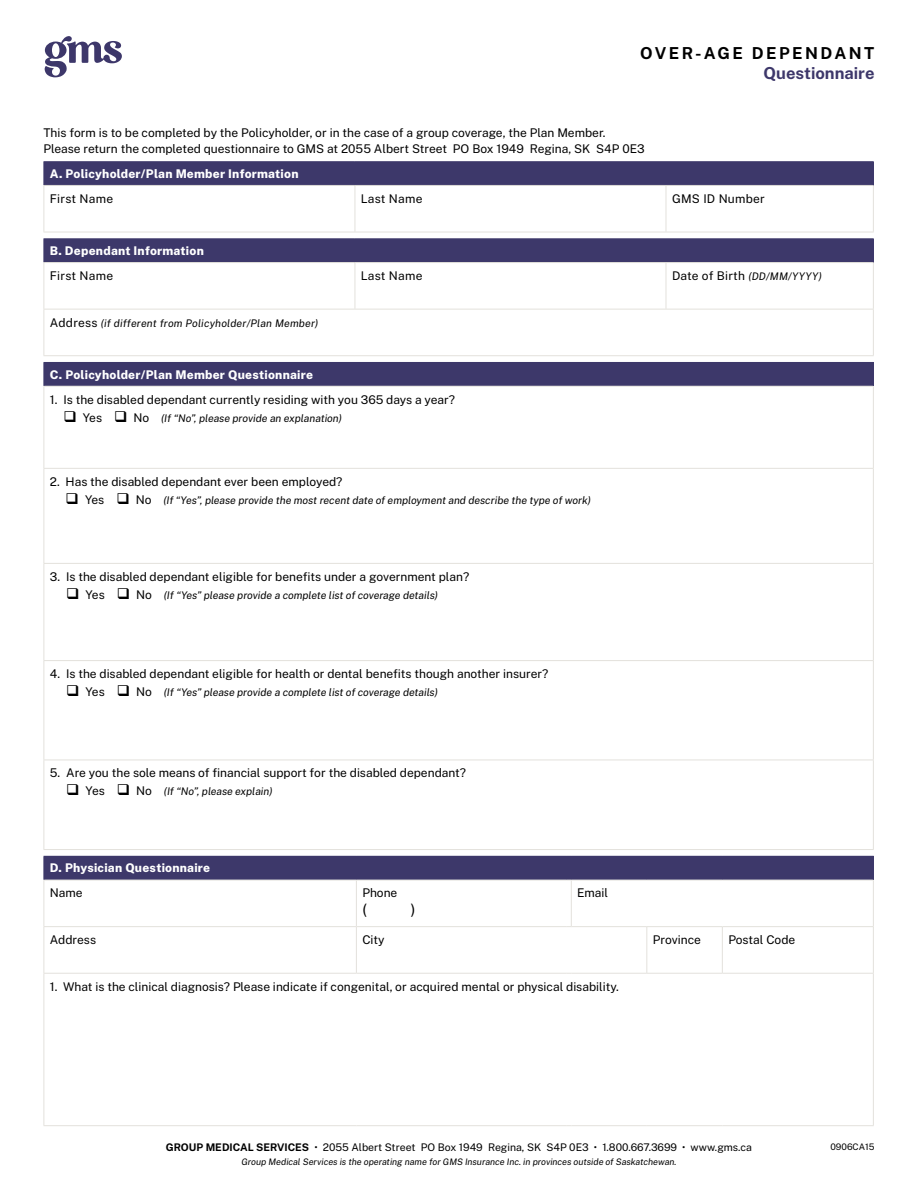
<style>
.page{position:relative;width:918px;height:1188px;background:#fff}
.page>*{position:absolute;margin:0;border:0;box-sizing:border-box;transform-origin:0 0}
.t1{font:700 16.5px "Public Sans";letter-spacing:.15em;color:#000}
.t2{font:700 16.5px "Public Sans";color:#3d376a}
.t3{font:15px "Public Sans";color:#000}
.t4{font:12px/16.5px "Public Sans";color:#000}
.t5{font:800 12px "Public Sans";letter-spacing:.02em;color:#fff}
.t6{font:12px "Public Sans";letter-spacing:.02em;color:#000}
.t7{font:italic 10.5px "Public Sans";color:#000}
.t8{font:10.5px "Public Sans";color:#000}
.t9{font:italic 10.5px "Public Sans";letter-spacing:.02em;color:#000}
.t10{font:italic 9px "Public Sans";color:#000}
.t11{font:9px "Public Sans";letter-spacing:-.005em;color:#000}
.s1{font-style:normal;font-size:12px}
.s2{font-weight:700}
</style>
<div class="page">
<div style="left:44px;top:162px;width:829px;height:23px;background:#3d386a"></div>
<hr style="left:44px;top:185px;width:311px;height:1px;background:#e3e1dc">
<hr style="left:44px;top:186px;width:1px;height:46px;background:#e3e1dc">
<hr style="left:355px;top:185px;width:311px;height:1px;background:#e3e1dc">
<hr style="left:355px;top:186px;width:1px;height:46px;background:#e3e1dc">
<hr style="left:666px;top:185px;width:208px;height:1px;background:#e3e1dc">
<hr style="left:666px;top:186px;width:1px;height:46px;background:#e3e1dc">
<hr style="left:873px;top:186px;width:1px;height:46px;background:#e3e1dc">
<hr style="left:44px;top:232px;width:311px;height:1px;background:#e3e1dc">
<hr style="left:355px;top:232px;width:311px;height:1px;background:#e3e1dc">
<hr style="left:666px;top:232px;width:208px;height:1px;background:#e3e1dc">
<hr style="left:44px;top:161px;width:311px;height:1px;background:#3d386a">
<hr style="left:355px;top:161px;width:311px;height:1px;background:#3d386a">
<hr style="left:666px;top:161px;width:208px;height:1px;background:#3d386a">
<svg style="left:873px;top:162px;width:1px;height:23px"></svg>
<div style="left:44px;top:239px;width:829px;height:24px;background:#3d386a"></div>
<hr style="left:44px;top:262px;width:311px;height:1px;background:#e3e1dc">
<hr style="left:44px;top:263px;width:1px;height:46px;background:#e3e1dc">
<hr style="left:355px;top:262px;width:311px;height:1px;background:#e3e1dc">
<hr style="left:355px;top:263px;width:1px;height:46px;background:#e3e1dc">
<hr style="left:666px;top:262px;width:208px;height:1px;background:#e3e1dc">
<hr style="left:666px;top:263px;width:1px;height:46px;background:#e3e1dc">
<hr style="left:873px;top:263px;width:1px;height:46px;background:#e3e1dc">
<hr style="left:44px;top:309px;width:311px;height:1px;background:#e3e1dc">
<hr style="left:44px;top:310px;width:1px;height:45px;background:#e3e1dc">
<hr style="left:355px;top:309px;width:311px;height:1px;background:#e3e1dc">
<hr style="left:666px;top:309px;width:208px;height:1px;background:#e3e1dc">
<hr style="left:873px;top:310px;width:1px;height:45px;background:#e3e1dc">
<hr style="left:44px;top:355px;width:311px;height:1px;background:#e3e1dc">
<hr style="left:355px;top:355px;width:311px;height:1px;background:#e3e1dc">
<hr style="left:666px;top:355px;width:208px;height:1px;background:#e3e1dc">
<hr style="left:44px;top:238px;width:311px;height:1px;background:#3d386a">
<hr style="left:355px;top:238px;width:311px;height:1px;background:#3d386a">
<hr style="left:666px;top:238px;width:208px;height:1px;background:#3d386a">
<svg style="left:873px;top:239px;width:1px;height:23px"></svg>
<div style="left:44px;top:362px;width:829px;height:24px;background:#3d386a"></div>
<hr style="left:44px;top:760px;width:1px;height:89px;background:#e3e1dc">
<hr style="left:873px;top:760px;width:1px;height:89px;background:#e3e1dc">
<hr style="left:44px;top:849px;width:830px;height:1px;background:#e3e1dc">
<hr style="left:44px;top:469px;width:1px;height:94px;background:#e3e1dc">
<hr style="left:873px;top:469px;width:1px;height:94px;background:#e3e1dc">
<hr style="left:44px;top:386px;width:830px;height:1px;background:#e3e1dc">
<hr style="left:44px;top:387px;width:1px;height:81px;background:#e3e1dc">
<hr style="left:873px;top:387px;width:1px;height:81px;background:#e3e1dc">
<hr style="left:44px;top:468px;width:830px;height:1px;background:#e3e1dc">
<hr style="left:44px;top:661px;width:1px;height:99px;background:#e3e1dc">
<hr style="left:873px;top:661px;width:1px;height:99px;background:#e3e1dc">
<hr style="left:44px;top:760px;width:830px;height:1px;background:#e3e1dc">
<hr style="left:44px;top:563px;width:830px;height:1px;background:#e3e1dc">
<hr style="left:44px;top:564px;width:1px;height:96px;background:#e3e1dc">
<hr style="left:873px;top:564px;width:1px;height:96px;background:#e3e1dc">
<hr style="left:44px;top:660px;width:830px;height:1px;background:#e3e1dc">
<hr style="left:44px;top:362px;width:830px;height:1px;background:#3d386a">
<svg style="left:873px;top:363px;width:1px;height:23px"></svg>
<div style="left:44px;top:856px;width:829px;height:24px;background:#3d386a"></div>
<hr style="left:44px;top:974px;width:1px;height:151px;background:#e3e1dc">
<hr style="left:873px;top:974px;width:1px;height:151px;background:#e3e1dc">
<hr style="left:44px;top:880px;width:312px;height:1px;background:#e3e1dc">
<hr style="left:44px;top:880px;width:1px;height:46px;background:#e3e1dc">
<hr style="left:356px;top:880px;width:211px;height:1px;background:#e3e1dc">
<hr style="left:356px;top:880px;width:1px;height:46px;background:#e3e1dc">
<hr style="left:44px;top:926px;width:312px;height:1px;background:#e3e1dc">
<hr style="left:44px;top:927px;width:1px;height:46px;background:#e3e1dc">
<hr style="left:44px;top:973px;width:312px;height:1px;background:#e3e1dc">
<hr style="left:356px;top:926px;width:211px;height:1px;background:#e3e1dc">
<hr style="left:356px;top:927px;width:1px;height:46px;background:#e3e1dc">
<hr style="left:356px;top:973px;width:211px;height:1px;background:#e3e1dc">
<hr style="left:571px;top:973px;width:76px;height:1px;background:#e3e1dc">
<hr style="left:646px;top:927px;width:1px;height:46px;background:#e3e1dc">
<hr style="left:647px;top:973px;width:75px;height:1px;background:#e3e1dc">
<hr style="left:722px;top:927px;width:1px;height:46px;background:#e3e1dc">
<hr style="left:873px;top:927px;width:1px;height:46px;background:#e3e1dc">
<hr style="left:722px;top:973px;width:152px;height:1px;background:#e3e1dc">
<hr style="left:571px;top:880px;width:76px;height:1px;background:#e3e1dc">
<hr style="left:571px;top:880px;width:1px;height:46px;background:#e3e1dc">
<hr style="left:647px;top:880px;width:75px;height:1px;background:#e3e1dc">
<hr style="left:722px;top:880px;width:152px;height:1px;background:#e3e1dc">
<hr style="left:873px;top:880px;width:1px;height:46px;background:#e3e1dc">
<hr style="left:571px;top:926px;width:76px;height:1px;background:#e3e1dc">
<hr style="left:647px;top:926px;width:75px;height:1px;background:#e3e1dc">
<hr style="left:722px;top:926px;width:152px;height:1px;background:#e3e1dc">
<hr style="left:44px;top:1125px;width:312px;height:1px;background:#e3e1dc">
<hr style="left:356px;top:1125px;width:211px;height:1px;background:#e3e1dc">
<hr style="left:571px;top:1125px;width:76px;height:1px;background:#e3e1dc">
<hr style="left:647px;top:1125px;width:75px;height:1px;background:#e3e1dc">
<hr style="left:722px;top:1125px;width:152px;height:1px;background:#e3e1dc">
<hr style="left:722px;top:856px;width:152px;height:1px;background:#3d386a">
<svg style="left:873px;top:857px;width:1px;height:23px"></svg>
<svg style="left:45px;top:36px;width:77px;height:41px"></svg>
<h1 class="t1" style="left:640px;top:41px;width:236px">OVER-AGE DEPENDANT</h1>
<h1 class="t2" style="left:763px;top:61px;width:113px">Questionnaire</h1>
<p class="t4" style="left:44px;top:123px;width:603px">This form is to be completed by the Policyholder, or in the case of a group coverage, the Plan Member.<br>Please return the completed questionnaire to GMS at 2055 Albert Street PO Box 1949 Regina, SK S4P 0E3</p>
<p class="t5" style="left:50px;top:164px;width:250px">A. Policyholder/Plan Member Information</p>
<p class="t6" style="left:50px;top:190px;width:65px">First Name</p>
<p class="t4" style="left:361px;top:190px;width:63px">Last Name</p>
<p class="t6" style="left:672px;top:190px;width:94px">GMS ID Number</p>
<p class="t5" style="left:50px;top:241px;width:155px">B. Dependant Information</p>
<p class="t6" style="left:50px;top:267px;width:65px">First Name</p>
<p class="t4" style="left:361px;top:267px;width:63px">Last Name</p>
<p class="t7" style="left:672px;top:269px;width:151px"><span class="s1">Date of Birth</span> (DD/MM/YYYY)</p>
<p class="t9" style="left:50px;top:315px;width:270px"><span class="s1">Address</span> (if different from Policyholder/Plan Member)</p>
<p class="t5" style="left:50px;top:365px;width:265px">C. Policyholder/Plan Member Questionnaire</p>
<p class="t4" style="left:50px;top:390px;width:407px">1. Is the disabled dependant currently residing with you 365 days a year?</p>
<p class="t7" style="left:63px;top:411px;width:280px">❑ <span class="s1">Yes</span> ❑ <span class="s1">No</span> (If “No”, please provide an explanation)</p>
<p class="t4" style="left:50px;top:473px;width:294px">2. Has the disabled dependant ever been employed?</p>
<p class="t7" style="left:66px;top:493px;width:527px">❑ <span class="s1">Yes</span> ❑ <span class="s1">No</span> (If “Yes”, please provide the most recent date of employment and describe the type of work)</p>
<p class="t4" style="left:50px;top:568px;width:421px">3. Is the disabled dependant eligible for benefits under a government plan?</p>
<p class="t7" style="left:66px;top:588px;width:373px">❑ <span class="s1">Yes</span> ❑ <span class="s1">No</span> (If “Yes” please provide a complete list of coverage details)</p>
<p class="t4" style="left:50px;top:665px;width:500px">4. Is the disabled dependant eligible for health or dental benefits though another insurer?</p>
<p class="t7" style="left:66px;top:685px;width:373px">❑ <span class="s1">Yes</span> ❑ <span class="s1">No</span> (If “Yes” please provide a complete list of coverage details)</p>
<p class="t4" style="left:50px;top:764px;width:418px">5. Are you the sole means of financial support for the disabled dependant?</p>
<p class="t7" style="left:66px;top:784px;width:208px">❑ <span class="s1">Yes</span> ❑ <span class="s1">No</span> (If “No”, please explain)</p>
<p class="t5" style="left:50px;top:859px;width:162px">D. Physician Questionnaire</p>
<p class="t4" style="left:50px;top:884px;width:34px">Name</p>
<p class="t4" style="left:362px;top:884px;width:37px">Phone</p>
<p class="t3" style="left:362px;top:900px;width:6px">(</p>
<p class="t3" style="left:411px;top:900px;width:6px">)</p>
<p class="t4" style="left:577px;top:884px;width:32px">Email</p>
<p class="t4" style="left:50px;top:931px;width:48px">Address</p>
<p class="t4" style="left:362px;top:931px;width:24px">City</p>
<p class="t4" style="left:653px;top:931px;width:50px">Province</p>
<p class="t4" style="left:728px;top:931px;width:68px">Postal Code</p>
<p class="t4" style="left:50px;top:977px;width:571px">1. What is the clinical diagnosis? Please indicate if congenital, or acquired mental or physical disability.</p>
<p class="t8" style="left:166px;top:1140px;width:588px"><span class="s2">GROUP MEDICAL SERVICES</span> • 2055 Albert Street PO Box 1949 Regina, SK S4P 0E3 • 1.800.667.3699 • www.gms.ca</p>
<p class="t10" style="left:242px;top:1156px;width:436px">Group Medical Services is the operating name for GMS Insurance Inc. in provinces outside of Saskatchewan.</p>
<p class="t11" style="left:831px;top:1140px;width:45px">0906CA15</p>
</div>
